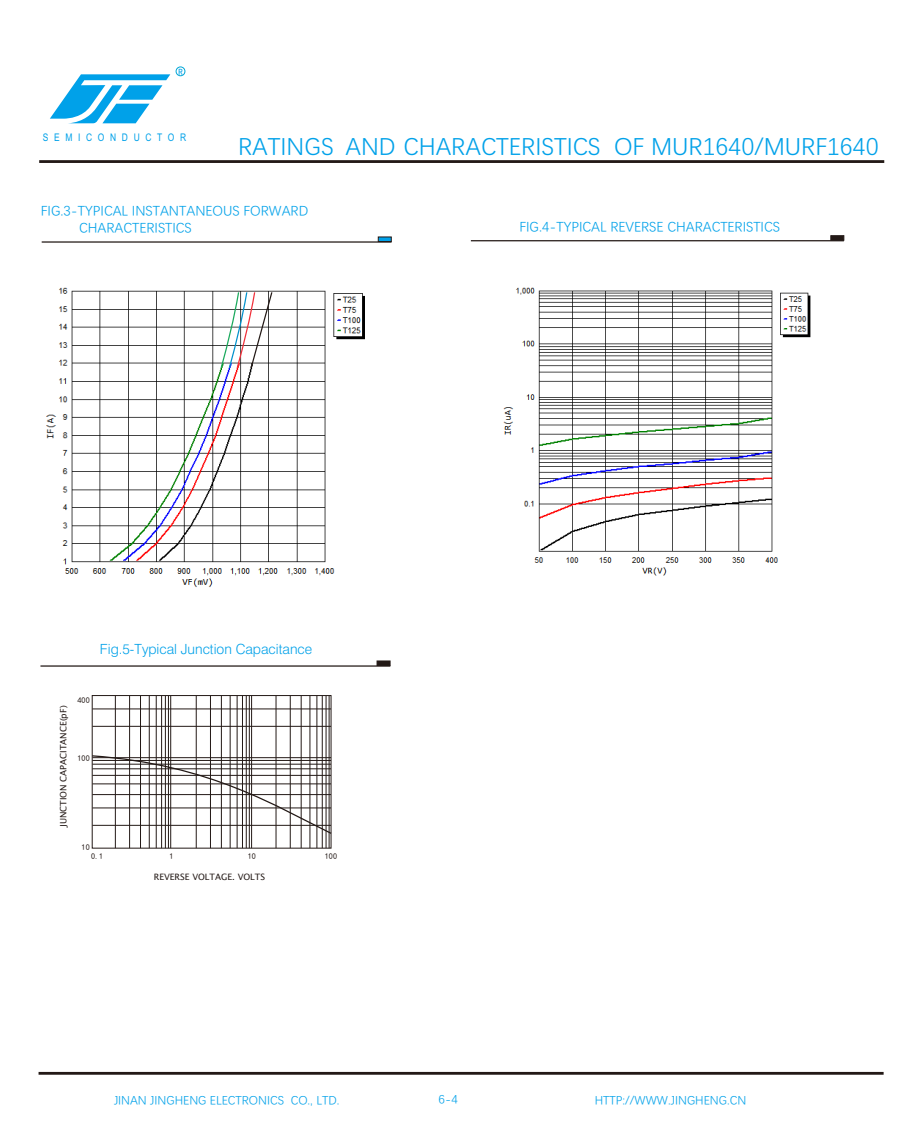
<style>
.page{position:relative;width:908px;height:1141px;background:#fff}
.page>*{position:absolute;margin:0;border:0;box-sizing:border-box;transform-origin:0 0}
.t1{font:24.5px "Deng Xian";color:#00a1e9}
.t2{font:14px/16.6px "Deng Xian";color:#00a1e9}
.t3{font:300 14px "Swiss 721 BT";color:#00a1e9}
.t4{font:12.25px "Deng Xian";color:#00a1e9}
.t5{font:10.5px "Arial";letter-spacing:.665em;color:#00a1e9;scale:.81 1}
.t6{font:8.92px "Sim Hei";color:#00a1e9}
.t7{font:8.75px "Lucida Sans Unicode";color:#231916}
.t8{font:8.22px "Sim Hei";color:#231916}
</style>
<div class="page">
<hr style="left:39px;top:160px;width:845px;height:3px;background:#231916">
<hr style="left:42px;top:241px;width:349px;height:2px;background:#231916">
<svg style="left:378px;top:237px;width:14px;height:5px"></svg>
<hr style="left:471px;top:240px;width:373px;height:1px;background:#231916">
<svg style="left:830px;top:235px;width:14px;height:6px"></svg>
<img style="left:46px;top:287px;width:319px;height:300px">
<hr style="left:40px;top:665px;width:350px;height:2px;background:#231916">
<svg style="left:377px;top:661px;width:13px;height:4px"></svg>
<hr style="left:92px;top:726px;width:239px;height:1px;background:#231916">
<hr style="left:115px;top:696px;width:1px;height:152px;background:#231916">
<hr style="left:196px;top:696px;width:1px;height:152px;background:#231916">
<hr style="left:276px;top:696px;width:1px;height:152px;background:#231916">
<hr style="left:92px;top:709px;width:239px;height:1px;background:#231916">
<hr style="left:129px;top:696px;width:1px;height:152px;background:#231916">
<hr style="left:210px;top:696px;width:1px;height:152px;background:#231916">
<hr style="left:290px;top:696px;width:1px;height:152px;background:#231916">
<hr style="left:140px;top:696px;width:1px;height:152px;background:#231916">
<hr style="left:221px;top:696px;width:1px;height:152px;background:#231916">
<hr style="left:301px;top:696px;width:1px;height:152px;background:#231916">
<hr style="left:149px;top:696px;width:1px;height:152px;background:#231916">
<hr style="left:230px;top:696px;width:1px;height:152px;background:#231916">
<hr style="left:310px;top:696px;width:1px;height:152px;background:#231916">
<hr style="left:156px;top:696px;width:1px;height:152px;background:#231916">
<hr style="left:237px;top:696px;width:1px;height:152px;background:#231916">
<hr style="left:316px;top:696px;width:1px;height:152px;background:#231916">
<hr style="left:161px;top:696px;width:1px;height:152px;background:#231916">
<hr style="left:242px;top:696px;width:1px;height:152px;background:#231916">
<hr style="left:322px;top:696px;width:1px;height:152px;background:#231916">
<hr style="left:165px;top:696px;width:1px;height:152px;background:#231916">
<hr style="left:246px;top:696px;width:1px;height:152px;background:#231916">
<hr style="left:326px;top:696px;width:1px;height:152px;background:#231916">
<hr style="left:168px;top:696px;width:1px;height:152px;background:#231916">
<hr style="left:249px;top:696px;width:1px;height:152px;background:#231916">
<hr style="left:170px;top:696px;width:1px;height:152px;background:#231916">
<hr style="left:251px;top:696px;width:1px;height:152px;background:#231916">
<div style="left:92px;top:695px;width:239px;height:153px;border:1px solid #231916"></div>
<svg style="left:91px;top:754px;width:241px;height:81px"></svg>
<svg style="left:220px;top:291px;width:53px;height:78px"></svg>
<img style="left:503px;top:287px;width:308px;height:289px">
<hr style="left:39px;top:1072px;width:844px;height:3px;background:#231916">
<svg style="left:50px;top:74px;width:120px;height:49px"></svg>
<div style="left:176px;top:67px;width:9px;height:9px;border:1px solid #00a7d7;border-radius:50%"></div>
<p class="t6" style="left:178px;top:67px;width:6px">R</p>
<p class="t5" style="left:43px;top:134px;width:178px">SEMICONDUCTOR</p>
<h1 class="t1" style="left:238px;top:134px;width:642px">RATINGS AND CHARACTERISTICS OF MUR1640/MURF1640</h1>
<p class="t2" style="left:79px;top:203px;width:231px;text-indent:-38px">FIG.3-TYPICAL INSTANTANEOUS FORWARD<br>CHARACTERISTICS</p>
<p class="t3" style="left:100px;top:644px;width:214px">Fig.5-Typical Junction Capacitance</p>
<p class="t7" style="left:59px;top:827px;width:123px;rotate:-90deg">JUNCTION CAPACITANCE(pF)</p>
<p class="t8" style="left:78px;top:696px;width:14px">400</p>
<p class="t8" style="left:78px;top:754px;width:14px">100</p>
<p class="t8" style="left:82px;top:842px;width:10px">10</p>
<p class="t8" style="left:91px;top:852px;width:14px">0.1</p>
<p class="t8" style="left:169px;top:852px;width:6px">1</p>
<p class="t8" style="left:248px;top:852px;width:10px">10</p>
<p class="t8" style="left:325px;top:852px;width:14px">100</p>
<p class="t7" style="left:154px;top:873px;width:113px">REVERSE VOLTAGE. VOLTS</p>
<p class="t2" style="left:519px;top:218px;width:262px">FIG.4-TYPICAL REVERSE CHARACTERISTICS</p>
<p class="t4" style="left:114px;top:1094px;width:227px">JINAN JINGHENG ELECTRONICS CO., LTD.</p>
<p class="t4" style="left:439px;top:1093px;width:21px">6-4</p>
<p class="t4" style="left:595px;top:1094px;width:153px">HTTP://WWW.JINGHENG.CN</p>
</div>
